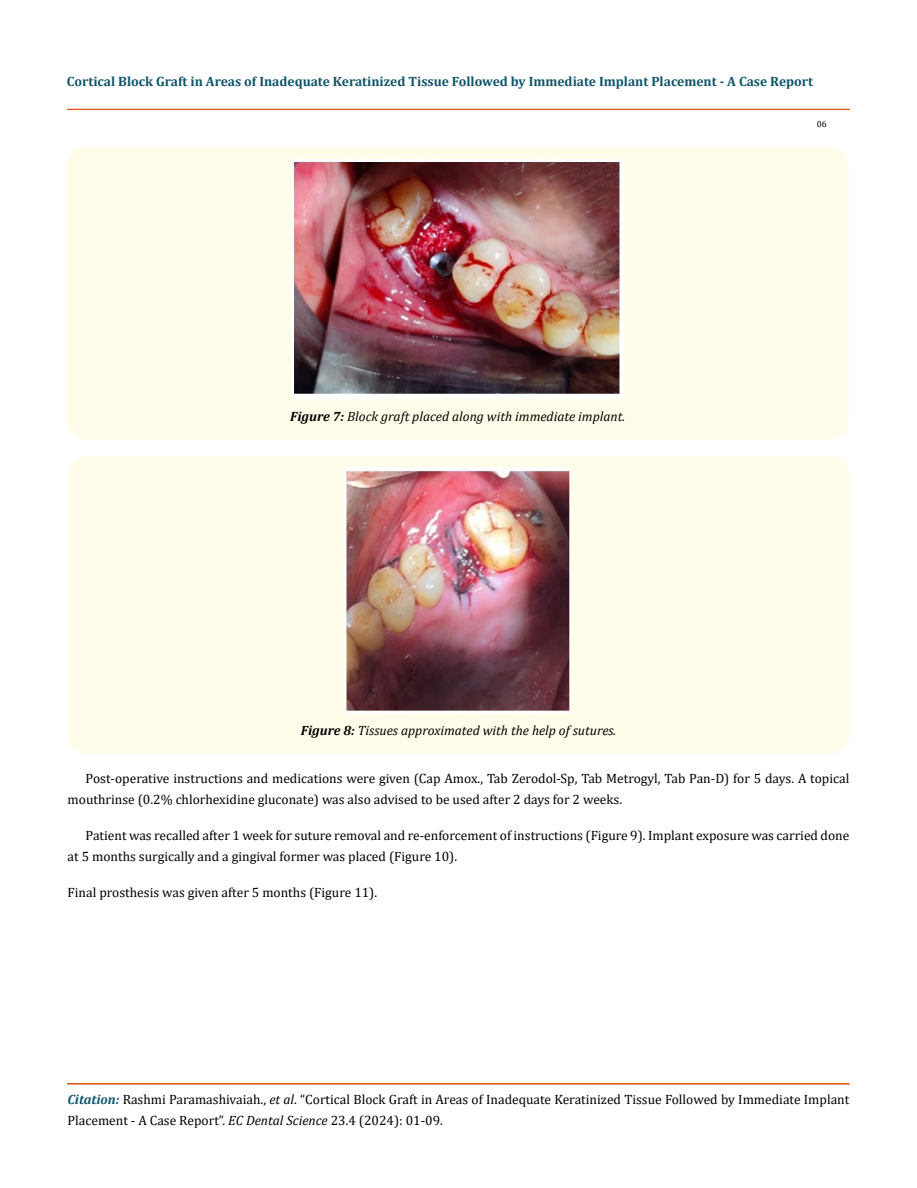
<style>
.page{position:relative;width:917px;height:1188px;background:#fff}
.page>*{position:absolute;margin:0;border:0;box-sizing:border-box;transform-origin:0 0}
.t1{font:13.5px/21px "Cambria";color:#000}
.t2{font:700 13.5px "Cambria";color:#0e546a}
.t3{font:italic 13.5px "Cambria";color:#000}
.t4{font:9px "Cambria";color:#000}
.s1{font-weight:700}
.s2{font-weight:700;font-style:italic;color:#0e546a}
.s3{font-style:italic}
</style>
<div class="page">
<div style="left:67px;top:109px;width:782px;height:1px;border:1px solid #e05d1a"></div>
<div style="left:67px;top:147px;width:781px;height:293px;background:#fffde9;border-radius:19px"></div>
<img style="left:292px;top:159px;width:331px;height:240px">
<div style="left:68px;top:456px;width:781px;height:298px;background:#fffde9;border-radius:19px"></div>
<img style="left:344px;top:467px;width:227px;height:247px">
<p class="t2" style="left:67px;top:72px;width:747px">Cortical Block Graft in Areas of Inadequate Keratinized Tissue Followed by Immediate Implant Placement - A Case Report</p>
<p class="t3" style="left:290px;top:406px;width:336px"><span class="s1">Figure 7:</span> Block graft placed along with immediate implant.</p>
<p class="t4" style="left:816px;top:118px;width:11px">06</p>
<p class="t3" style="left:301px;top:720px;width:317px"><span class="s1">Figure 8:</span> Tissues approximated with the help of sutures.</p>
<p class="t1" style="left:68px;top:768px;width:783px;text-indent:18px">Post-operative instructions and medications were given (Cap Amox., Tab Zerodol-Sp, Tab Metrogyl, Tab Pan-D) for 5 days. A topical mouthrinse (0.2% chlorhexidine gluconate) was also advised to be used after 2 days for 2 weeks.</p>
<p class="t1" style="left:68px;top:825px;width:783px;text-indent:18px">Patient was recalled after 1 week for suture removal and re-enforcement of instructions (Figure 9). Implant exposure was carried done at 5 months surgically and a gingival former was placed (Figure 10).</p>
<p class="t1" style="left:68px;top:882px;width:311px">Final prosthesis was given after 5 months (Figure 11).</p>
<p class="t1" style="left:68px;top:1089px;width:783px"><span class="s2">Citation:</span> Rashmi Paramashivaiah., <span class="s3">et al</span>. “Cortical Block Graft in Areas of Inadequate Keratinized Tissue Followed by Immediate Implant<br>Placement - A Case Report”. <span class="s3">EC Dental Science</span> 23.4 (2024): 01-09.</p>
</div>
